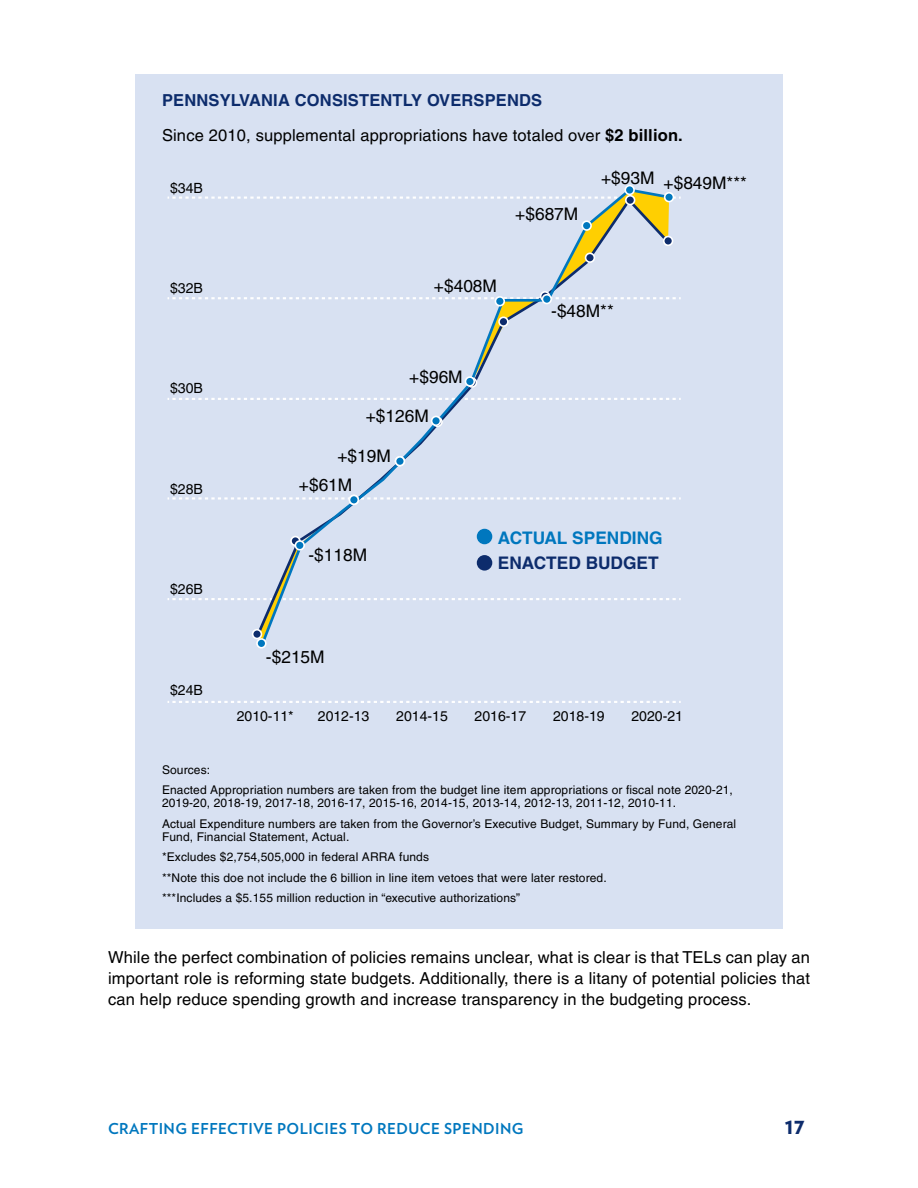
<style>
.page{position:relative;width:918px;height:1188px;background:#fff}
.page>*{position:absolute;margin:0;border:0;box-sizing:border-box;transform-origin:0 0}
.t1{font:900 18px "Verlag";color:#0d2c6c}
.t2{font:17.25px "Helvetica LT Pro";color:#000}
.t3{font:700 17.25px "Helvetica LT Pro";color:#0077be}
.t4{font:700 17.25px "Helvetica LT Pro";color:#0d2c6c}
.Body_text{font:16.5px/21px "Helvetica LT Pro";letter-spacing:.01em;color:#000;text-align:justify}
.Callout_box{font:16.5px "Helvetica LT Pro";letter-spacing:.01em;color:#000}
.Subhead_callout_box{font:700 16.5px "Helvetica LT Pro";letter-spacing:.01em;color:#0d2c6c}
.t5{font:700 15px "Verlag";letter-spacing:.03em;color:#0077be}
.t6{font:14.1px "Helvetica LT Pro";color:#000}
.Source_in_callout_bo{font:12px/13.5px "Helvetica LT Pro";letter-spacing:.01em;color:#000}
.Callout_box-2{font:12px "Helvetica LT Pro";letter-spacing:.01em;color:#000}
.s1{font-weight:700}
</style>
<div class="page">
<div style="left:135px;top:74px;width:648px;height:49px;background:#d8e1f2"></div>
<div style="left:135px;top:100px;width:648px;height:68px;background:#d8e1f2"></div>
<div style="left:135px;top:141px;width:648px;height:626px;background:#d8e1f2"></div>
<div style="left:135px;top:760px;width:648px;height:74px;background:#d8e1f2"></div>
<div style="left:135px;top:828px;width:648px;height:60px;background:#d8e1f2"></div>
<div style="left:135px;top:868px;width:648px;height:61px;background:#d8e1f2"></div>
<svg style="left:168px;top:497px;width:513px;height:3px"></svg>
<svg style="left:168px;top:701px;width:513px;height:2px"></svg>
<svg style="left:168px;top:398px;width:513px;height:2px"></svg>
<svg style="left:258px;top:189px;width:414px;height:451px"></svg>
<svg style="left:291px;top:537px;width:9px;height:8px"></svg>
<div style="left:290px;top:536px;width:11px;height:10px;border:2px solid #fff;border-radius:50%"></div>
<div style="left:257px;top:639px;width:9px;height:9px;background:#0077be;border-radius:50%"></div>
<div style="left:256px;top:638px;width:11px;height:11px;border:2px solid #fff;border-radius:50%"></div>
<div style="left:467px;top:377px;width:10px;height:11px;border:2px solid #fff;border-radius:50%"></div>
<div style="left:499px;top:317px;width:9px;height:9px;background:#0d2c6c;border-radius:50%"></div>
<div style="left:498px;top:317px;width:11px;height:10px;border:2px solid #fff;border-radius:50%"></div>
<div style="left:586px;top:253px;width:8px;height:9px;background:#0d2c6c;border-radius:50%"></div>
<div style="left:585px;top:253px;width:10px;height:10px;border:2px solid #fff;border-radius:50%"></div>
<div style="left:664px;top:237px;width:9px;height:8px;background:#0d2c6c;border-radius:50%"></div>
<div style="left:663px;top:236px;width:10px;height:10px;border:2px solid #fff;border-radius:50%"></div>
<div style="left:665px;top:193px;width:8px;height:9px;background:#0077be;border-radius:50%"></div>
<div style="left:664px;top:192px;width:10px;height:10px;border:2px solid #fff;border-radius:50%"></div>
<div style="left:465px;top:377px;width:9px;height:9px;background:#0077be;border-radius:50%"></div>
<div style="left:465px;top:376px;width:10px;height:11px;border:2px solid #fff;border-radius:50%"></div>
<div style="left:295px;top:541px;width:9px;height:9px;background:#0077be;border-radius:50%"></div>
<div style="left:295px;top:540px;width:10px;height:11px;border:2px solid #fff;border-radius:50%"></div>
<div style="left:350px;top:495px;width:8px;height:9px;background:#0077be;border-radius:50%"></div>
<div style="left:349px;top:495px;width:10px;height:10px;border:2px solid #fff;border-radius:50%"></div>
<div style="left:396px;top:457px;width:8px;height:9px;background:#0077be;border-radius:50%"></div>
<div style="left:395px;top:456px;width:10px;height:10px;border:2px solid #fff;border-radius:50%"></div>
<div style="left:625px;top:186px;width:9px;height:8px;background:#0077be;border-radius:50%"></div>
<div style="left:624px;top:185px;width:11px;height:10px;border:2px solid #fff;border-radius:50%"></div>
<div style="left:582px;top:221px;width:9px;height:9px;background:#0077be;border-radius:50%"></div>
<div style="left:581px;top:220px;width:11px;height:11px;border:2px solid #fff;border-radius:50%"></div>
<div style="left:495px;top:297px;width:9px;height:9px;background:#0077be;border-radius:50%"></div>
<div style="left:495px;top:296px;width:10px;height:10px;border:2px solid #fff;border-radius:50%"></div>
<div style="left:253px;top:630px;width:8px;height:9px;background:#0d2c6c;border-radius:50%"></div>
<div style="left:252px;top:629px;width:10px;height:10px;border:2px solid #fff;border-radius:50%"></div>
<div style="left:626px;top:196px;width:9px;height:9px;background:#0d2c6c;border-radius:50%"></div>
<div style="left:625px;top:195px;width:10px;height:10px;border:2px solid #fff;border-radius:50%"></div>
<div style="left:540px;top:291px;width:10px;height:10px;border:2px solid #fff;border-radius:50%"></div>
<div style="left:542px;top:295px;width:9px;height:9px;background:#0077be;border-radius:50%"></div>
<div style="left:542px;top:294px;width:10px;height:10px;border:2px solid #fff;border-radius:50%"></div>
<div style="left:432px;top:417px;width:11px;height:10px;border:2px solid #fff;border-radius:50%"></div>
<div style="left:432px;top:416px;width:8px;height:9px;background:#0077be;border-radius:50%"></div>
<div style="left:431px;top:416px;width:10px;height:10px;border:2px solid #fff;border-radius:50%"></div>
<div style="left:477px;top:529px;width:15px;height:15px;background:#0077be;border-radius:50%"></div>
<div style="left:477px;top:555px;width:15px;height:16px;background:#0d2c6c;border-radius:50%"></div>
<p class="Subhead_callout_box" style="left:162px;top:90px;width:382px">PENNSYLVANIA CONSISTENTLY OVERSPENDS</p>
<p class="Callout_box" style="left:162px;top:125px;width:522px">Since 2010, supplemental appropriations have totaled over <span class="s1">$2 billion.</span></p>
<p class="t6" style="left:170px;top:180px;width:34px">$34B</p>
<p class="t6" style="left:170px;top:280px;width:34px">$32B</p>
<p class="t6" style="left:170px;top:380px;width:34px">$30B</p>
<p class="t6" style="left:170px;top:481px;width:34px">$28B</p>
<p class="t6" style="left:170px;top:581px;width:34px">$26B</p>
<p class="t6" style="left:170px;top:681px;width:34px">$24B</p>
<p class="t2" style="left:515px;top:204px;width:65px">+$687M</p>
<p class="t2" style="left:601px;top:173px;width:147px">+$93M +$849M***</p>
<p class="t2" style="left:434px;top:276px;width:65px">+$408M</p>
<p class="t2" style="left:409px;top:366px;width:55px">+$96M</p>
<p class="t2" style="left:366px;top:406px;width:65px">+$126M</p>
<p class="t2" style="left:338px;top:446px;width:55px">+$19M</p>
<p class="t2" style="left:299px;top:475px;width:55px">+$61M</p>
<p class="t2" style="left:551px;top:301px;width:64px">-$48M**</p>
<p class="t2" style="left:308px;top:544px;width:60px">-$118M</p>
<p class="t2" style="left:266px;top:647px;width:60px">-$215M</p>
<p class="t3" style="left:498px;top:527px;width:166px">ACTUAL SPENDING</p>
<p class="t4" style="left:498px;top:553px;width:162px">ENACTED BUDGET</p>
<p class="t6" style="left:237px;top:708px;width:59px">2010-11*</p>
<p class="t6" style="left:318px;top:708px;width:53px">2012-13</p>
<p class="t6" style="left:396px;top:708px;width:53px">2014-15</p>
<p class="t6" style="left:475px;top:708px;width:53px">2016-17</p>
<p class="t6" style="left:553px;top:708px;width:53px">2018-19</p>
<p class="t6" style="left:631px;top:708px;width:53px">2020-21</p>
<p class="Callout_box-2" style="left:162px;top:762px;width:50px">Sources:</p>
<p class="Source_in_callout_bo" style="left:162px;top:783px;width:572px">Enacted Appropriation numbers are taken from the budget line item appropriations or fiscal note 2020-21,<br>2019-20, 2018-19, 2017-18, 2016-17, 2015-16, 2014-15, 2013-14, 2012-13, 2011-12, 2010-11.</p>
<p class="Source_in_callout_bo" style="left:162px;top:817px;width:576px">Actual Expenditure numbers are taken from the Governor’s Executive Budget, Summary by Fund, General<br>Fund, Financial Statement, Actual.</p>
<p class="Source_in_callout_bo" style="left:162px;top:850px;width:269px">*Excludes $2,754,505,000 in federal ARRA funds</p>
<p class="Source_in_callout_bo" style="left:162px;top:871px;width:446px">**Note this doe not include the 6 billion in line item vetoes that were later restored.</p>
<p class="Source_in_callout_bo" style="left:162px;top:891px;width:360px">***Includes a $5.155 million reduction in “executive authorizations”</p>
<p class="Body_text" style="left:108px;top:947px;width:704px">While the perfect combination of policies remains unclear, what is clear is that TELs can play an important role is reforming state budgets. Additionally, there is a litany of potential policies that can help reduce spending growth and increase transparency in the budgeting process.</p>
<p class="t5" style="left:108px;top:1117px;width:417px">CRAFTING EFFECTIVE POLICIES TO REDUCE SPENDING</p>
<h1 class="t1" style="left:785px;top:1113px;width:21px">17</h1>
</div>
